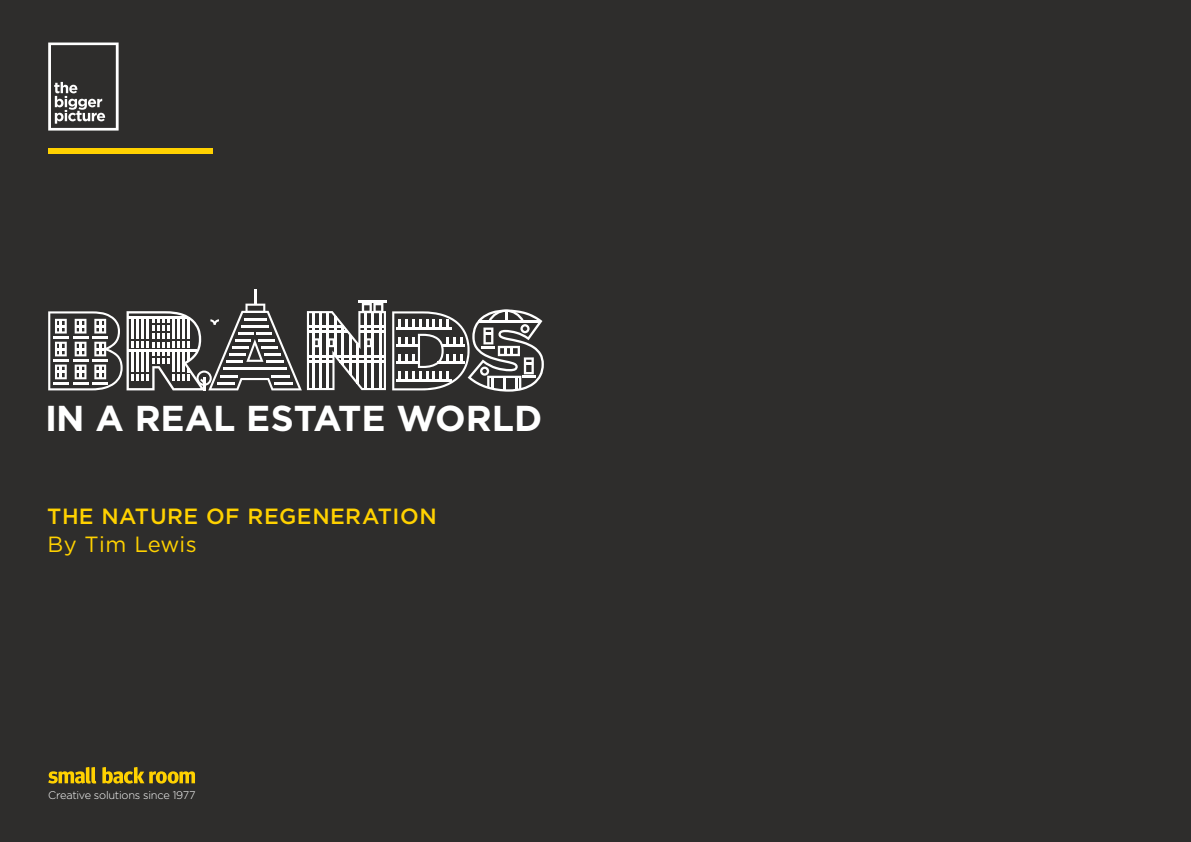
<style>
.page{position:relative;width:1191px;height:842px;background:#2e2d2c}
.page>*{position:absolute;margin:0;border:0;box-sizing:border-box;transform-origin:0 0}
.t1{font:700 36px "Gotham";letter-spacing:-.01em;color:#fff}
.t2{font:500 22px "Gotham";letter-spacing:.02em;color:#ffd100}
.t3{font:22px "Gotham";letter-spacing:.02em;color:#ffd100}
.t4{font:300 11px "Gotham";letter-spacing:-.025em;color:#fff}
</style>
<div class="page">
<div style="left:48px;top:148px;width:165px;height:6px;background:#ffd100"></div>
<svg style="left:48px;top:43px;width:71px;height:88px"></svg>
<hr style="left:358px;top:300px;width:29px;height:2px;background:#fff">
<svg style="left:392px;top:310px;width:152px;height:82px"></svg>
<svg style="left:48px;top:289px;width:338px;height:101px"></svg>
<svg style="left:102px;top:767px;width:93px;height:17px"></svg>
<svg style="left:48px;top:767px;width:48px;height:17px"></svg>
<h1 class="t1" style="left:45px;top:394px;width:499px">IN A REAL ESTATE WORLD</h1>
<h2 class="t2" style="left:47px;top:501px;width:391px">THE NATURE OF REGENERATION</h2>
<h2 class="t3" style="left:47px;top:530px;width:151px">By Tim Lewis</h2>
<p class="t4" style="left:48px;top:788px;width:149px">Creative solutions since 1977</p>
</div>
